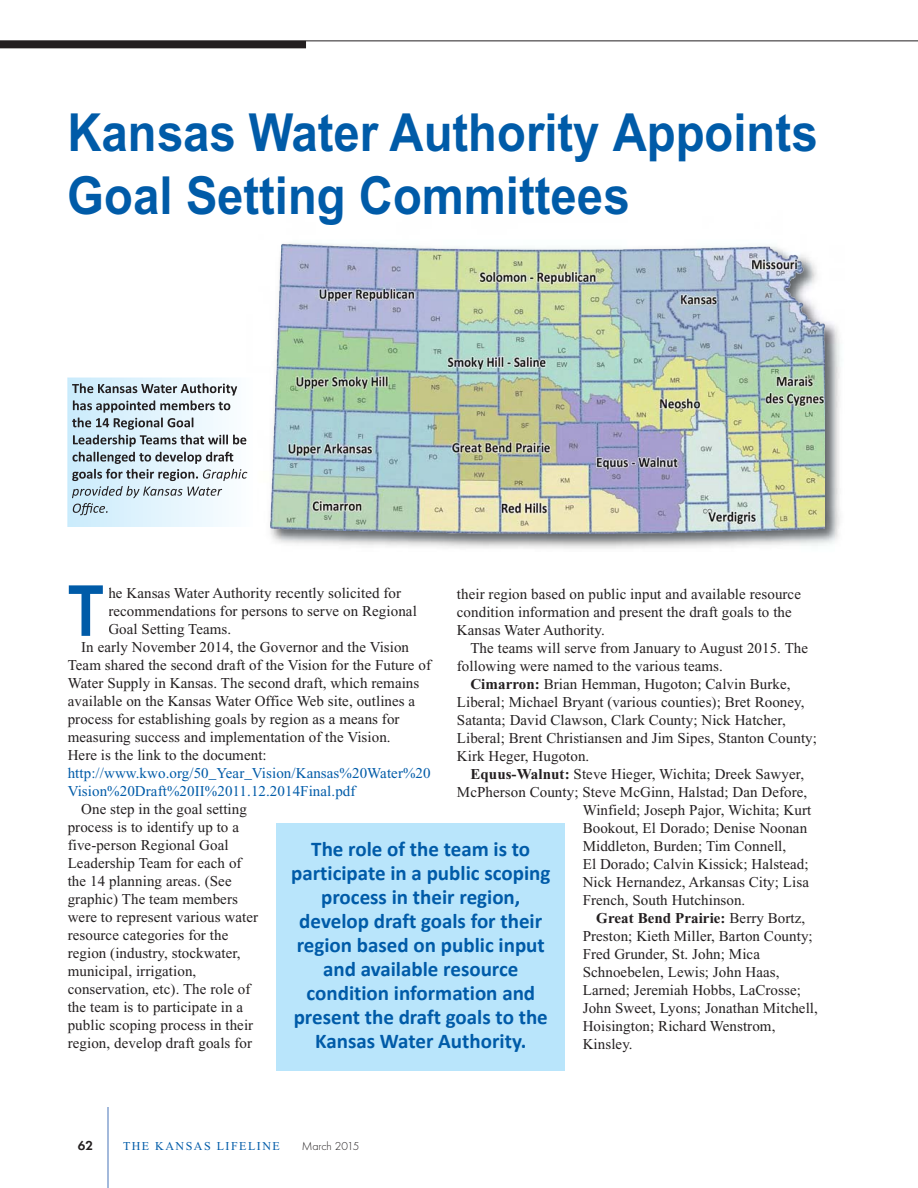
<style>
.page{position:relative;width:918px;height:1188px;background:#fff}
.page>*{position:absolute;margin:0;border:0;box-sizing:border-box;transform-origin:0 0}
.t1{font:700 70.5px "Arial";color:#005ba8;scale:.85 1}
.t2{font:700 52.5px/63px "Arial";color:#005ba8;scale:.9 1}
.t3{font:700 21px/24px "Calibri";color:#005ba8;text-align:center}
.t4{font:15px/18px "Times New Roman";letter-spacing:.005em;color:#231f20}
.t5{font:15px/18px "Times New Roman";letter-spacing:.005em;color:#005ba8}
.t6{font:700 15px "Times New Roman";letter-spacing:.005em;color:#231f20}
.t7{font:600 13.5px "Futura T";color:#231f20}
.t8{font:12px "Times New Roman";letter-spacing:.125em;color:#005ba8}
.t9{font:300 12px "Futura T";letter-spacing:-.005em;color:#231f20}
.s1{font-weight:700}
.s2{font-weight:400}
</style>
<div class="page">
<hr style="left:108px;top:1107px;width:1px;height:81px;background:#4975b8">
<hr style="left:0;top:40px;width:918px;height:1px;background:#231f20">
<div style="left:0;top:41px;width:306px;height:7px;background:#231f20"></div>
<div style="left:277px;top:823px;width:288px;height:247px;background:#b9e5fb"></div>
<img style="left:67px;top:243px;width:773px;height:306px">
<img style="left:68px;top:378px;width:188px;height:148px">
<img style="left:72px;top:383px;width:33px;height:10px">
<img style="left:73px;top:400px;width:19px;height:10px">
<img style="left:72px;top:418px;width:30px;height:9px">
<img style="left:73px;top:435px;width:26px;height:9px">
<img style="left:73px;top:452px;width:22px;height:10px">
<img style="left:72px;top:472px;width:20px;height:9px">
<img style="left:203px;top:469px;width:20px;height:10px">
<img style="left:72px;top:489px;width:26px;height:9px">
<img style="left:73px;top:503px;width:19px;height:12px">
<img style="left:471px;top:248px;width:354px;height:286px">
<h2 class="t2" style="left:68px;top:101px;width:835px">Kansas Water Authority Appoints<br>Goal Setting Committees</h2>
<h1 class="t1" style="left:67px;top:570px;width:45px">T</h1>
<p class="t4" style="left:108px;top:584px;width:294px">he Kansas Water Authority recently solicited for</p>
<p class="t4" style="left:108px;top:602px;width:310px">recommendations for persons to serve on Regional</p>
<p class="t4" style="left:108px;top:620px;width:124px">Goal Setting Teams.</p>
<p class="t4" style="left:81px;top:638px;width:329px">In early November 2014, the Governor and the Vision</p>
<p class="t4" style="left:68px;top:656px;width:365px">Team shared the second draft of the Vision for the Future of</p>
<p class="t4" style="left:68px;top:674px;width:353px">Water Supply in Kansas. The second draft, which remains</p>
<p class="t4" style="left:68px;top:692px;width:349px">available on the Kansas Water Office Web site, outlines a</p>
<p class="t4" style="left:68px;top:710px;width:333px">process for establishing goals by region as a means for</p>
<p class="t4" style="left:68px;top:728px;width:324px">measuring success and implementation of the Vision.</p>
<p class="t4" style="left:68px;top:746px;width:201px">Here is the link to the document:</p>
<p class="t5" style="left:68px;top:764px;width:365px">http://www.kwo.org/50_Year_Vision/Kansas%20Water%20<br>Vision%20Draft%20II%2011.12.2014Final.pdf</p>
<p class="t4" style="left:68px;top:800px;width:192px;text-indent:14px">One step in the goal setting process is to identify up to a five-person Regional Goal<br>Leadership Team for each of the 14 planning areas. (See graphic) The team members were to represent various water resource categories for the region (industry, stockwater, municipal, irrigation, conservation, etc). The role of the team is to participate in a public scoping process in their region, develop draft goals for</p>
<p class="t4" style="left:457px;top:586px;width:346px">their region based on public input and available resource condition information and present the draft goals to the<br>Kansas Water Authority.</p>
<p class="t4" style="left:457px;top:640px;width:353px;text-indent:14px">The teams will serve from January to August 2015. The following were named to the various teams.</p>
<p class="t4" style="left:457px;top:676px;width:362px;text-indent:14px"><span class="s1">Cimarron:</span> Brian Hemman, Hugoton; Calvin Burke, Liberal; Michael Bryant (various counties); Bret Rooney, Satanta; David Clawson, Clark County; Nick Hatcher, Liberal; Brent Christiansen and Jim Sipes, Stanton County; Kirk Heger, Hugoton.</p>
<p class="t4" style="left:470px;top:766px;width:335px"><span class="s1">Equus-Walnut:</span> Steve Hieger, Wichita; Dreek Sawyer,</p>
<p class="t4" style="left:457px;top:784px;width:352px">McPherson County; Steve McGinn, Halstad; Dan Defore,</p>
<p class="t4" style="left:583px;top:802px;width:230px">Winfield; Joseph Pajor, Wichita; Kurt</p>
<p class="t4" style="left:583px;top:820px;width:226px">Bookout, El Dorado; Denise Noonan</p>
<p class="t4" style="left:583px;top:838px;width:205px">Middleton, Burden; Tim Connell,</p>
<p class="t4" style="left:583px;top:856px;width:227px">El Dorado; Calvin Kissick; Halstead;</p>
<p class="t4" style="left:583px;top:874px;width:228px">Nick Hernandez, Arkansas City; Lisa</p>
<p class="t4" style="left:583px;top:892px;width:164px">French, South Hutchinson.</p>
<p class="t6" style="left:596px;top:910px;width:211px">Great Bend Prairie: <span class="s2">Berry Bortz,</span></p>
<p class="t4" style="left:583px;top:928px;width:232px">Preston; Kieth Miller, Barton County;</p>
<p class="t4" style="left:583px;top:946px;width:179px">Fred Grunder, St. John; Mica</p>
<p class="t4" style="left:583px;top:964px;width:198px">Schnoebelen, Lewis; John Haas,</p>
<p class="t4" style="left:583px;top:982px;width:220px">Larned; Jeremiah Hobbs, LaCrosse;</p>
<p class="t4" style="left:583px;top:1000px;width:237px">John Sweet, Lyons; Jonathan Mitchell,</p>
<p class="t4" style="left:583px;top:1018px;width:194px">Hoisington; Richard Wenstrom,</p>
<p class="t4" style="left:583px;top:1036px;width:51px">Kinsley.</p>
<p class="t3" style="left:291px;top:836px;width:261px">The role of the team is to participate in a public scoping process in their region, develop draft goals for their region based on public input and available resource condition information and present the draft goals to the<br>Kansas Water Authority.</p>
<p class="t7" style="left:78px;top:1139px;width:17px">62</p>
<p class="t8" style="left:123px;top:1139px;width:158px">THE KANSAS LIFELINE</p>
<p class="t9" style="left:302px;top:1140px;width:59px">March 2015</p>
</div>
